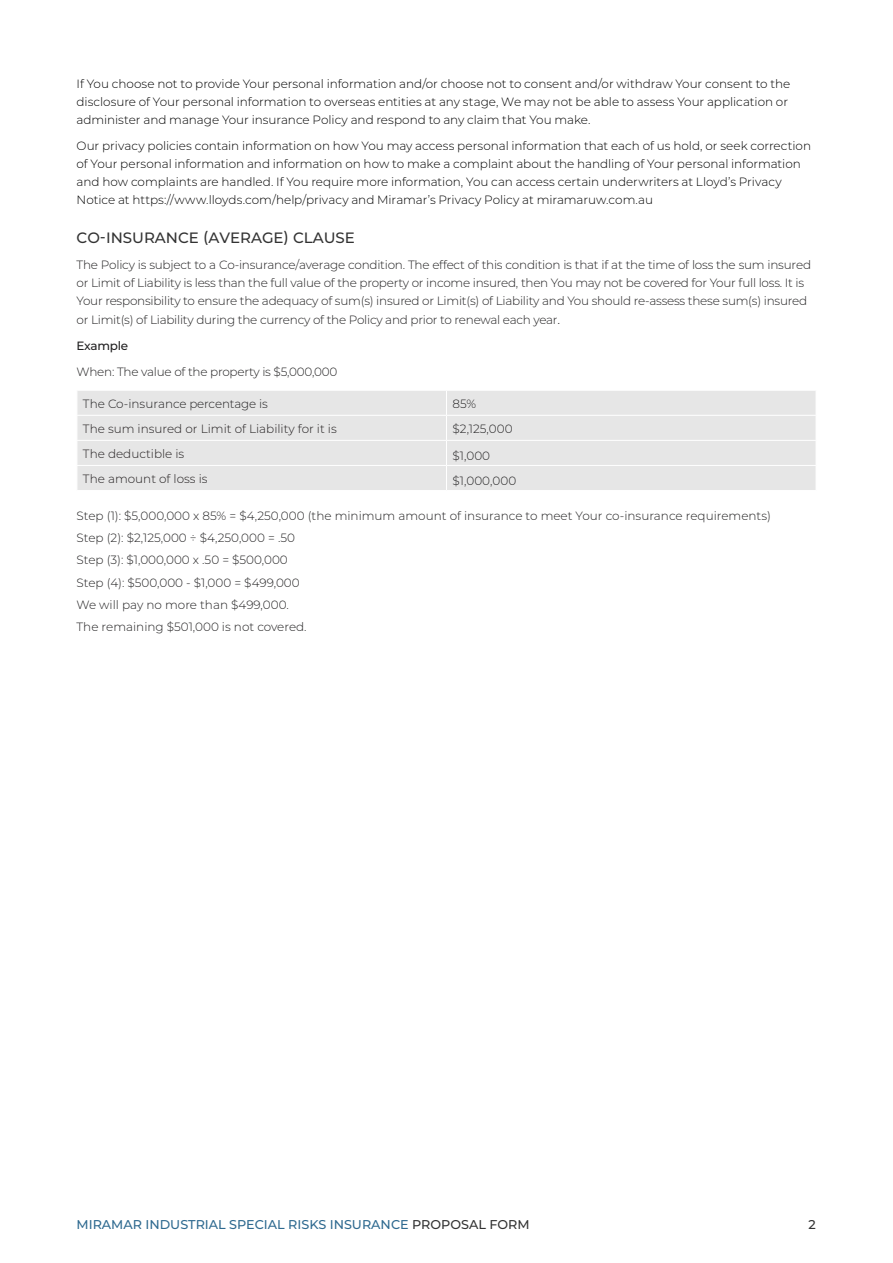
<style>
.page{position:relative;width:893px;height:1263px;background:#fff}
.page>*{position:absolute;margin:0;border:0;box-sizing:border-box;transform-origin:0 0}
.t1{font:500 15px "Montserrat";color:#333}
.t2{font:500 12.75px "Montserrat";color:#2f6a90}
.t3{font:500 12.75px "Montserrat";color:#333}
.t4{font:300 12px/18px "Montserrat";letter-spacing:-.005em;color:#000}
.t5{font:300 12px/17.9px "Montserrat";letter-spacing:-.02em;color:#212021}
.t6{font:300 12px/22.2px "Montserrat";color:#212021}
.t7{font:300 12px "Montserrat";color:#231f20}
.s1{font-size:13.5px}
.s2{font-weight:500}
.s3{color:#333}
</style>
<div class="page">
<div style="left:78px;top:391px;width:738px;height:99px;background:#e6e6e6"></div>
<hr style="left:77px;top:415px;width:369px;height:1px;background:#fff">
<hr style="left:446px;top:415px;width:370px;height:1px;background:#fff">
<hr style="left:77px;top:440px;width:369px;height:1px;background:#fff">
<hr style="left:446px;top:440px;width:370px;height:1px;background:#fff">
<hr style="left:77px;top:465px;width:369px;height:1px;background:#fff">
<svg style="left:77px;top:391px;width:1px;height:99px"></svg>
<hr style="left:446px;top:465px;width:370px;height:1px;background:#fff">
<svg style="left:446px;top:391px;width:1px;height:99px"></svg>
<p class="t4" style="left:77px;top:75px;width:715px">If You choose not to provide Your personal information and/or choose not to consent and/or withdraw Your consent to the disclosure of Your personal information to overseas entities at any stage, We may not be able to assess Your application or administer and manage Your insurance Policy and respond to any claim that You make.</p>
<p class="t4" style="left:77px;top:137px;width:736px">Our privacy policies contain information on how You may access personal information that each of us hold, or seek correction of Your personal information and information on how to make a complaint about the handling of Your personal information and how complaints are handled. If You require more information, You can access certain underwriters at Lloyd’s Privacy Notice at https://www.lloyds.com/help/privacy and Miramar’s Privacy Policy at miramaruw.com.au</p>
<p class="t1" style="left:77px;top:227px;width:280px">CO-INSURANCE (AVERAGE) CLAUSE</p>
<p class="t5" style="left:77px;top:255px;width:736px">The Policy is subject to a Co-insurance/average condition. The effect of this condition is that if at the time of loss the sum insured or Limit of Liability is less than the full value of the property or income insured, then You may not be covered for Your full loss. It is<br>Your responsibility to ensure the adequacy of sum(s) insured or Limit(s) of Liability and You should re-assess these sum(s) insured</p>
<p class="t5" style="left:77px;top:306px;width:485px;line-height:26.1px">or Limit(s) of Liability during the currency of the Policy and prior to renewal each year<span class="s1">.<br></span><span class="s2">Example</span></p>
<p class="t5" style="left:77px;top:362px;width:262px">When: The value of the property is $5,000,000</p>
<p class="t5" style="left:83px;top:394px;width:186px">The Co-insurance percentage is</p>
<p class="t5" style="left:452px;top:394px;width:25px">85%</p>
<p class="t7" style="left:83px;top:420px;width:255px">The sum insured or Limit of Liability for it is</p>
<p class="t5" style="left:452px;top:419px;width:62px">$2,125,000</p>
<p class="t7" style="left:83px;top:446px;width:103px">The deductible is</p>
<p class="t5" style="left:452px;top:446px;width:39px">$1,000</p>
<p class="t7" style="left:83px;top:471px;width:126px">The amount of loss is</p>
<p class="t5" style="left:452px;top:471px;width:65px">$1,000,000</p>
<p class="t6" style="left:77px;top:504px;width:696px">Step (1): $5,000,000 x 85% = $4,250,000 (the minimum amount of insurance to meet Your co-insurance requirements)<br>Step (2): $2,125,000 ÷ $4,250,000 = .50<br>Step (3): $1,000,000 x .50 = $500,000<br>Step (4): $500,000 - $1,000 = $499,000<br>We will pay no more than $499,000.<br>The remaining $501,000 is not covered.</p>
<p class="t2" style="left:77px;top:1215px;width:454px">MIRAMAR INDUSTRIAL SPECIAL RISKS INSURANCE <span class="s3">PROPOSAL FORM</span></p>
<p class="t3" style="left:809px;top:1215px;width:9px">2</p>
</div>
